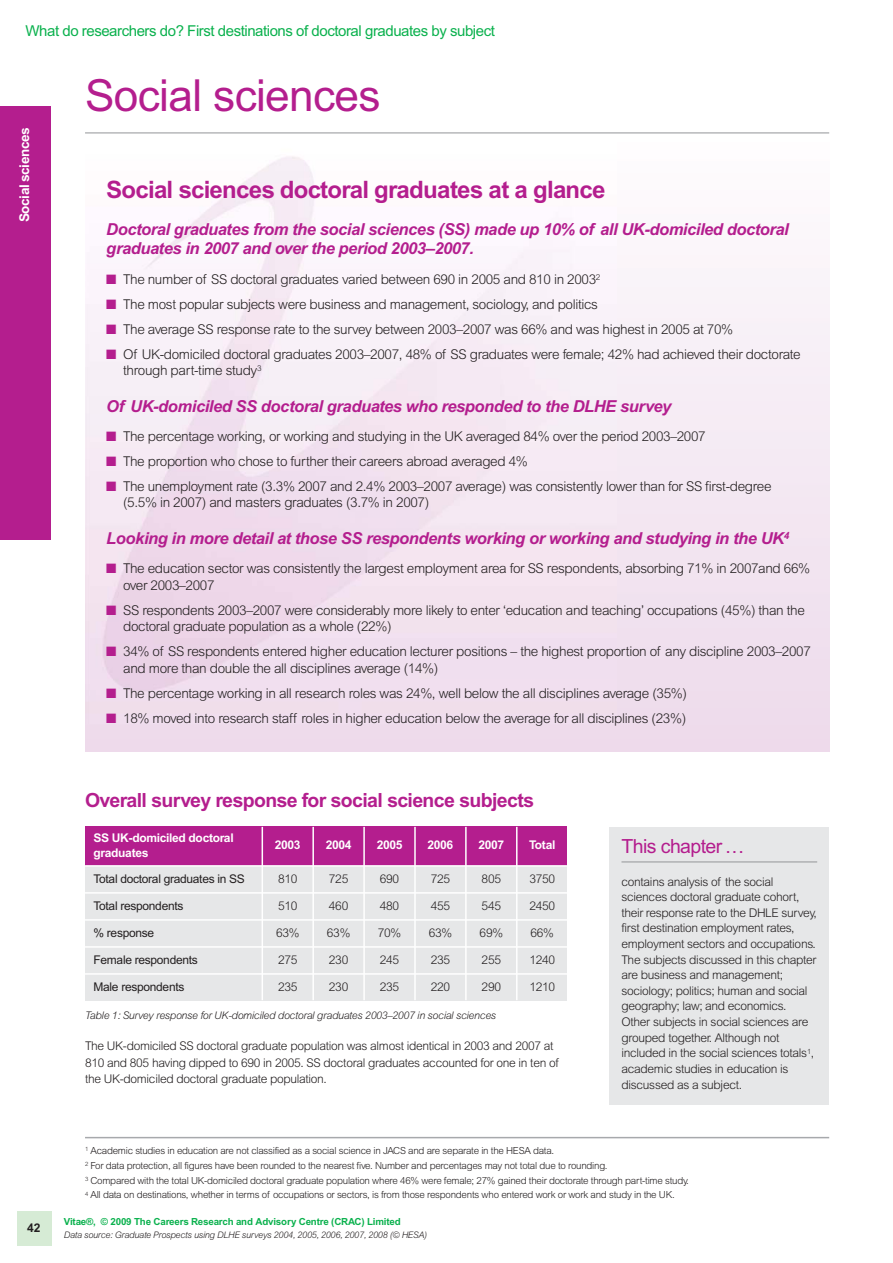
<style>
.page{position:relative;width:893px;height:1263px;background:#fff}
.page>*{position:absolute;margin:0;border:0;box-sizing:border-box;transform-origin:0 0}
.t1{font:44.25px "Arial";letter-spacing:-.015em;color:#b41e8e}
.t2{font:700 24px "Arial";letter-spacing:-.03em;color:#b41e8e}
.t3{font:700 19.5px "Arial";letter-spacing:-.03em;color:#b41e8e}
.t4{font:19.5px "Arial";letter-spacing:-.03em;color:#b41e8e}
.t5{font:italic 700 16.5px/19.5px "Arial";letter-spacing:-.025em;color:#b41e8e}
.t6{font:15px "Arial";letter-spacing:-.03em;color:#0ab14d}
.t7{font:300 13.5px/16.5px "Arial";letter-spacing:-.025em;color:#231f20}
.t8{font:700 13.5px "Arial";letter-spacing:-.03em;color:#fff}
.t9{font:300 12px/15.6px "Arial";letter-spacing:-.025em;color:#231f20}
.t10{font:12px "Arial";letter-spacing:-.025em;color:#231f20}
.t11{font:700 12px/15px "Arial";letter-spacing:-.025em;color:#fff}
.t12{font:700 12px "Arial";color:#231f20}
.t13{font:italic 300 10.5px "Arial";letter-spacing:-.025em;color:#231f20}
.t14{font:300 9.75px/14.9px "Arial";letter-spacing:-.025em;color:#231f20}
.t15{font:700 9.75px "Arial";letter-spacing:-.015em;color:#0ab14d}
.t16{font:italic 300 9px "Arial";letter-spacing:-.025em;color:#231f20}
.s1{color:#b41e8e}
</style>
<div class="page">
<div style="left:17px;top:1212px;width:34px;height:34px;background:#d6ebd5"></div>
<div style="left:0;top:106px;width:51px;height:434px;background:#b41e8e"></div>
<hr style="left:85px;top:1137px;width:744px;height:1px;background:#a7a9ac">
<hr style="left:85px;top:133px;width:744px;height:1px;background:#939598">
<div style="left:85px;top:827px;width:482px;height:173px;background:#e6e7e8"></div>
<div style="left:85px;top:827px;width:177px;height:39px;background:#b41e8e"></div>
<div style="left:262px;top:827px;width:51px;height:39px;background:#b41e8e"></div>
<div style="left:313px;top:827px;width:51px;height:39px;background:#b41e8e"></div>
<div style="left:364px;top:827px;width:51px;height:39px;background:#b41e8e"></div>
<div style="left:415px;top:827px;width:51px;height:39px;background:#b41e8e"></div>
<div style="left:466px;top:827px;width:51px;height:39px;background:#b41e8e"></div>
<div style="left:517px;top:827px;width:50px;height:39px;background:#b41e8e"></div>
<hr style="left:262px;top:827px;width:1px;height:173px;background:#fff">
<hr style="left:312px;top:827px;width:2px;height:173px;background:#fff">
<hr style="left:363px;top:827px;width:2px;height:173px;background:#fff">
<hr style="left:414px;top:827px;width:2px;height:173px;background:#fff">
<hr style="left:465px;top:827px;width:2px;height:173px;background:#fff">
<hr style="left:516px;top:827px;width:1px;height:173px;background:#fff">
<hr style="left:85px;top:865px;width:482px;height:2px;background:#fff">
<hr style="left:85px;top:892px;width:482px;height:2px;background:#fff">
<hr style="left:85px;top:919px;width:482px;height:2px;background:#fff">
<hr style="left:85px;top:946px;width:482px;height:2px;background:#fff">
<hr style="left:85px;top:973px;width:482px;height:2px;background:#fff">
<div style="left:85px;top:138px;width:744px;height:613px;background:linear-gradient(to bottom,#fefcfd,#eddaea)"></div>
<img style="left:85px;top:138px;width:532px;height:586px">
<div style="left:609px;top:827px;width:220px;height:278px;background:#e6e7e8"></div>
<hr style="left:621px;top:861px;width:196px;height:1px;background:#939598">
<p class="t6" style="left:26px;top:26px;width:471px">What do researchers do? First destinations of doctoral graduates by subject</p>
<p class="t8" style="left:19px;top:222px;width:96px;rotate:-90deg">Social sciences</p>
<h1 class="t1" style="left:85px;top:80px;width:297px">Social sciences</h1>
<h2 class="t2" style="left:106px;top:180px;width:501px">Social sciences doctoral graduates at a glance</h2>
<p class="t5" style="left:106px;top:221px;width:684px">Doctoral graduates from the social sciences (SS) made up 10% of all UK-domiciled doctoral graduates in 2007 and over the period 2003–2007.</p>
<p class="t7" style="left:106px;top:272px;width:496px"><span class="s1">■</span> The number of SS doctoral graduates varied between 690 in 2005 and 810 in 2003<sup>2</sup></p>
<p class="t7" style="left:106px;top:297px;width:493px"><span class="s1">■</span> The most popular subjects were business and management, sociology, and politics</p>
<p class="t7" style="left:106px;top:322px;width:628px"><span class="s1">■</span> The average SS response rate to the survey between 2003–2007 was 66% and was highest in 2005 at 70%</p>
<p class="t7" style="left:123px;top:347px;width:679px;text-indent:-17px"><span class="s1">■</span> Of UK-domiciled doctoral graduates 2003–2007, 48% of SS graduates were female; 42% had achieved their doctorate through part-time study<sup>3</sup></p>
<p class="t5" style="left:106px;top:398px;width:566px">Of UK-domiciled SS doctoral graduates who responded to the DLHE survey</p>
<p class="t7" style="left:106px;top:429px;width:601px"><span class="s1">■</span> The percentage working, or working and studying in the UK averaged 84% over the period 2003–2007</p>
<p class="t7" style="left:106px;top:454px;width:423px"><span class="s1">■</span> The proportion who chose to further their careers abroad averaged 4%</p>
<p class="t7" style="left:123px;top:479px;width:650px;text-indent:-17px"><span class="s1">■</span> The unemployment rate (3.3% 2007 and 2.4% 2003–2007 average) was consistently lower than for SS first-degree (5.5% in 2007) and masters graduates (3.7% in 2007)</p>
<p class="t5" style="left:106px;top:530px;width:684px">Looking in more detail at those SS respondents working or working and studying in the UK<sup>4</sup></p>
<p class="t7" style="left:123px;top:561px;width:689px;text-indent:-17px"><span class="s1">■</span> The education sector was consistently the largest employment area for SS respondents, absorbing 71% in 2007and 66% over 2003–2007</p>
<p class="t7" style="left:123px;top:603px;width:683px;text-indent:-17px"><span class="s1">■</span> SS respondents 2003–2007 were considerably more likely to enter ‘education and teaching’ occupations (45%) than the doctoral graduate population as a whole (22%)</p>
<p class="t7" style="left:123px;top:644px;width:689px;text-indent:-17px"><span class="s1">■</span> 34% of SS respondents entered higher education lecturer positions – the highest proportion of any discipline 2003–2007 and more than double the all disciplines average (14%)</p>
<p class="t7" style="left:106px;top:686px;width:582px"><span class="s1">■</span> The percentage working in all research roles was 24%, well below the all disciplines average (35%)</p>
<p class="t7" style="left:106px;top:711px;width:581px"><span class="s1">■</span> 18% moved into research staff roles in higher education below the average for all disciplines (23%)</p>
<p class="t12" style="left:27px;top:1223px;width:15px">42</p>
<h3 class="t3" style="left:85px;top:793px;width:451px">Overall survey response for social science subjects</h3>
<p class="t11" style="left:94px;top:831px;width:142px">SS UK-domiciled doctoral graduates</p>
<p class="t11" style="left:275px;top:838px;width:27px">2003</p>
<p class="t11" style="left:326px;top:838px;width:27px">2004</p>
<p class="t11" style="left:377px;top:838px;width:27px">2005</p>
<p class="t11" style="left:428px;top:838px;width:27px">2006</p>
<p class="t11" style="left:478px;top:838px;width:27px">2007</p>
<p class="t11" style="left:529px;top:838px;width:28px">Total</p>
<p class="t10" style="left:94px;top:874px;width:153px">Total doctoral graduates in SS</p>
<p class="t9" style="left:278px;top:872px;width:21px">810</p>
<p class="t9" style="left:329px;top:872px;width:21px">725</p>
<p class="t9" style="left:380px;top:872px;width:21px">690</p>
<p class="t9" style="left:431px;top:872px;width:21px">725</p>
<p class="t9" style="left:482px;top:872px;width:21px">805</p>
<p class="t9" style="left:529px;top:872px;width:27px">3750</p>
<p class="t10" style="left:94px;top:901px;width:91px">Total respondents</p>
<p class="t9" style="left:278px;top:899px;width:21px">510</p>
<p class="t9" style="left:329px;top:899px;width:21px">460</p>
<p class="t9" style="left:380px;top:899px;width:21px">480</p>
<p class="t9" style="left:431px;top:899px;width:21px">455</p>
<p class="t9" style="left:482px;top:899px;width:21px">545</p>
<p class="t9" style="left:529px;top:899px;width:27px">2450</p>
<p class="t10" style="left:94px;top:928px;width:62px">% response</p>
<p class="t9" style="left:276px;top:926px;width:25px">63%</p>
<p class="t9" style="left:327px;top:926px;width:25px">63%</p>
<p class="t9" style="left:378px;top:926px;width:25px">70%</p>
<p class="t9" style="left:429px;top:926px;width:25px">63%</p>
<p class="t9" style="left:480px;top:926px;width:25px">69%</p>
<p class="t9" style="left:531px;top:926px;width:25px">66%</p>
<p class="t10" style="left:94px;top:955px;width:106px">Female respondents</p>
<p class="t9" style="left:278px;top:953px;width:21px">275</p>
<p class="t9" style="left:329px;top:953px;width:21px">230</p>
<p class="t9" style="left:380px;top:953px;width:21px">245</p>
<p class="t9" style="left:431px;top:953px;width:21px">235</p>
<p class="t9" style="left:482px;top:953px;width:21px">255</p>
<p class="t9" style="left:529px;top:953px;width:27px">1240</p>
<p class="t10" style="left:94px;top:982px;width:92px">Male respondents</p>
<p class="t9" style="left:278px;top:980px;width:21px">235</p>
<p class="t9" style="left:329px;top:980px;width:21px">230</p>
<p class="t9" style="left:380px;top:980px;width:21px">235</p>
<p class="t9" style="left:431px;top:980px;width:21px">220</p>
<p class="t9" style="left:482px;top:980px;width:21px">290</p>
<p class="t9" style="left:529px;top:980px;width:27px">1210</p>
<p class="t13" style="left:85px;top:1012px;width:413px">Table 1: Survey response for UK-domiciled doctoral graduates 2003–2007 in social sciences</p>
<p class="t9" style="left:85px;top:1039px;width:475px;line-height:16.5px">The UK-domiciled SS doctoral graduate population was almost identical in 2003 and 2007 at<br>810 and 805 having dipped to 690 in 2005. SS doctoral graduates accounted for one in ten of the UK-domiciled doctoral graduate population.</p>
<h3 class="t4" style="left:621px;top:839px;width:124px">This chapter ...</h3>
<p class="t9" style="left:621px;top:875px;width:197px">contains analysis of the social sciences doctoral graduate cohort, their response rate to the DHLE survey, first destination employment rates, employment sectors and occupations.<br>The subjects discussed in this chapter are business and management; sociology; politics; human and social geography; law; and economics.<br>Other subjects in social sciences are grouped together. Although not included in the social sciences totals<sup>1</sup>, academic studies in education is discussed as a subject.</p>
<p class="t14" style="left:85px;top:1144px;width:605px"><sup>1</sup> Academic studies in education are not classified as a social science in JACS and are separate in the HESA data.<br><sup>2</sup> For data protection, all figures have been rounded to the nearest five. Number and percentages may not total due to rounding.<br><sup>3</sup> Compared with the total UK-domiciled doctoral graduate population where 46% were female; 27% gained their doctorate through part-time study.<br><sup>4</sup> All data on destinations, whether in terms of occupations or sectors, is from those respondents who entered work or work and study in the UK.</p>
<p class="t15" style="left:64px;top:1218px;width:339px">Vitae®, © 2009 The Careers Research and Advisory Centre (CRAC) Limited</p>
<p class="t16" style="left:64px;top:1231px;width:365px">Data source: Graduate Prospects using DLHE surveys 2004, 2005, 2006, 2007, 2008 (© HESA)</p>
</div>
